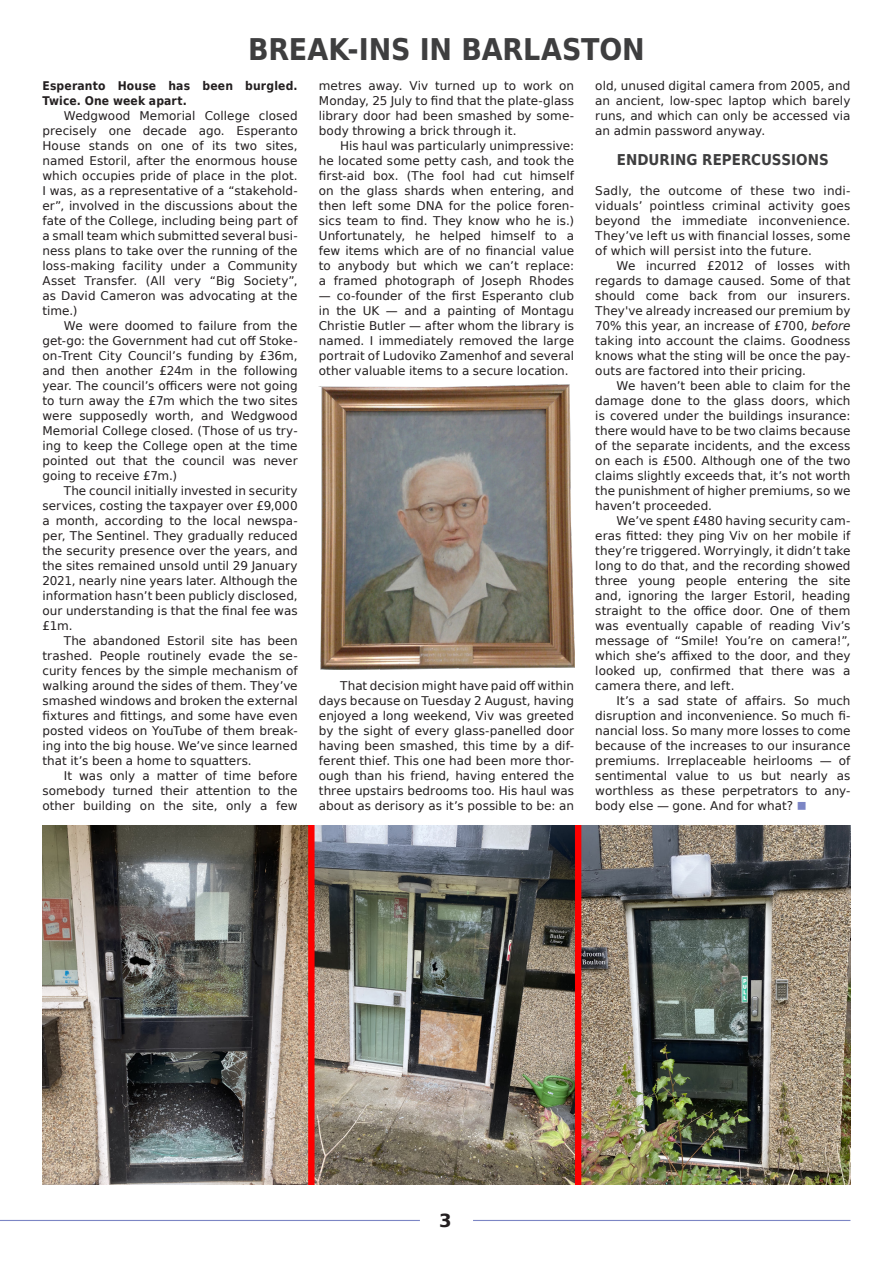
<style>
.page{position:relative;width:893px;height:1263px;background:#fff}
.page>*{position:absolute;margin:0;border:0;box-sizing:border-box;transform-origin:0 0}
.heading_2{font:700 30px "DejaVu Sans Condensed";letter-spacing:-.01em;color:#3e3e3f}
.t1{font:700 18px "DejaVu Sans";color:#231f20}
.heading_3{font:700 15px "DejaVu Sans Condensed";color:#3e3e3f}
.main_text{font:12px/15px "DejaVu Sans";letter-spacing:.005em;color:#231f20;text-align:justify}
.opening_paragraph{font:12px/15px "DejaVu Sans";letter-spacing:.015em;color:#231f20;text-align:justify}
.opening_paragraph-2{font:700 12px/15px "DejaVu Sans Condensed";letter-spacing:.015em;color:#231f20}
.s1{font-style:italic}
.s2{color:#7c86c5}
</style>
<div class="page">
<hr style="left:0;top:1220px;width:850px;height:1px;background:#7c86c5">
<div style="left:420px;top:1194px;width:53px;height:53px;background:#fff;border-radius:50%"></div>
<img style="left:43px;top:826px;width:807px;height:359px">
<img style="left:319px;top:385px;width:255px;height:285px">
<p class="heading_2" style="left:248px;top:25px;width:398px">BREAK-INS IN BARLASTON</p>
<p class="opening_paragraph-2" style="left:43px;top:78px;width:257px">Esperanto House has been burgled.<br>Twice. One week apart.</p>
<p class="main_text" style="left:43px;top:108px;width:257px;text-indent:21px">Wedgwood Memorial College closed precisely one decade ago. Esperanto House stands on one of its two sites, named Estoril, after the enormous house which occupies pride of place in the plot.<br>I was, as a representative of a “stakehold&shy;er”, involved in the discussions about the fate of the College, including being part of a small team which submitted several busi&shy;ness plans to take over the running of the loss-making facility under a Community Asset Transfer. (All very “Big Society”, as David Cameron was advocating at the time.)</p>
<p class="main_text" style="left:43px;top:318px;width:257px;text-indent:21px">We were doomed to failure from the get-go: the Government had cut off Stoke&shy;on-Trent City Council’s funding by £36m, and then another £24m in the following year. The council’s officers were not going to turn away the £7m which the two sites were supposedly worth, and Wedgwood Memorial College closed. (Those of us try&shy;ing to keep the College open at the time pointed out that the council was never going to receive £7m.)</p>
<p class="main_text" style="left:43px;top:483px;width:257px;text-indent:21px">The council initially invested in security services, costing the taxpayer over £9,000 a month, according to the local newspa&shy;per, The Sentinel. They gradually reduced the security presence over the years, and the sites remained unsold until 29 January 2021, nearly nine years later. Although the information hasn’t been publicly disclosed, our understanding is that the final fee was £1m.</p>
<p class="main_text" style="left:43px;top:633px;width:257px;text-indent:21px">The abandoned Estoril site has been trashed. People routinely evade the se&shy;curity fences by the simple mechanism of walking around the sides of them. They’ve smashed windows and broken the external fixtures and fittings, and some have even posted videos on YouTube of them break&shy;ing into the big house. We’ve since learned that it’s been a home to squatters.</p>
<p class="main_text" style="left:43px;top:768px;width:257px;text-indent:21px">It was only a matter of time before somebody turned their attention to the other building on the site, only a few</p>
<p class="main_text" style="left:319px;top:78px;width:257px">metres away. Viv turned up to work on Monday, 25 July to find that the plate-glass library door had been smashed by some&shy;body throwing a brick through it.</p>
<p class="main_text" style="left:319px;top:138px;width:257px;text-indent:21px">His haul was particularly unimpressive: he located some petty cash, and took the first-aid box. (The fool had cut himself on the glass shards when entering, and then left some DNA for the police foren&shy;sics team to find. They know who he is.)<br>Unfortunately, he helped himself to a few items which are of no financial value to anybody but which we can’t replace: a framed photograph of Joseph Rhodes</p>
<p class="main_text" style="left:319px;top:288px;width:257px">— co-founder of the first Esperanto club in the UK — and a painting of Montagu Christie Butler — after whom the library is named. I immediately removed the large portrait of Ludoviko Zamenhof and several other valuable items to a secure location.</p>
<p class="main_text" style="left:595px;top:78px;width:257px">old, unused digital camera from 2005, and an ancient, low-spec laptop which barely runs, and which can only be accessed via an admin password anyway.</p>
<p class="heading_3" style="left:617px;top:147px;width:214px">ENDURING REPERCUSSIONS</p>
<p class="opening_paragraph" style="left:595px;top:183px;width:257px">Sadly, the outcome of these two indi&shy;viduals’ pointless criminal activity goes beyond the immediate inconvenience.<br>They’ve left us with financial losses, some of which will persist into the future.</p>
<p class="main_text" style="left:595px;top:258px;width:257px;text-indent:21px">We incurred £2012 of losses with regards to damage caused. Some of that should come back from our insurers.<br>They've already increased our premium by 70% this year, an increase of £700, <span class="s1">before </span>taking into account the claims. Goodness knows what the sting will be once the pay&shy;outs are factored into their pricing.</p>
<p class="main_text" style="left:595px;top:378px;width:257px;text-indent:21px">We haven’t been able to claim for the damage done to the glass doors, which is covered under the buildings insurance: there would have to be two claims because of the separate incidents, and the excess on each is £500. Although one of the two claims slightly exceeds that, it’s not worth the punishment of higher premiums, so we haven’t proceeded.</p>
<p class="main_text" style="left:595px;top:513px;width:257px;text-indent:21px">We’ve spent £480 having security cam&shy;eras fitted: they ping Viv on her mobile if they’re triggered. Worryingly, it didn’t take long to do that, and the recording showed three young people entering the site and, ignoring the larger Estoril, heading straight to the office door. One of them was eventually capable of reading Viv’s message of “Smile! You’re on camera!”, which she’s affixed to the door, and they looked up, confirmed that there was a camera there, and left.</p>
<p class="main_text" style="left:595px;top:693px;width:257px;text-indent:21px">It’s a sad state of affairs. So much disruption and inconvenience. So much fi&shy;nancial loss. So many more losses to come because of the increases to our insurance premiums. Irreplaceable heirlooms — of sentimental value to us but nearly as worthless as these perpetrators to any&shy;body else — gone. And for what? <span class="s2">◼</span></p>
<p class="main_text" style="left:319px;top:678px;width:257px;text-indent:21px">That decision might have paid off within days because on Tuesday 2 August, having enjoyed a long weekend, Viv was greeted by the sight of every glass-panelled door having been smashed, this time by a dif&shy;ferent thief. This one had been more thor&shy;ough than his friend, having entered the three upstairs bedrooms too. His haul was about as derisory as it’s possible to be: an</p>
<h2 class="t1" style="left:439px;top:1206px;width:14px">3</h2>
</div>
